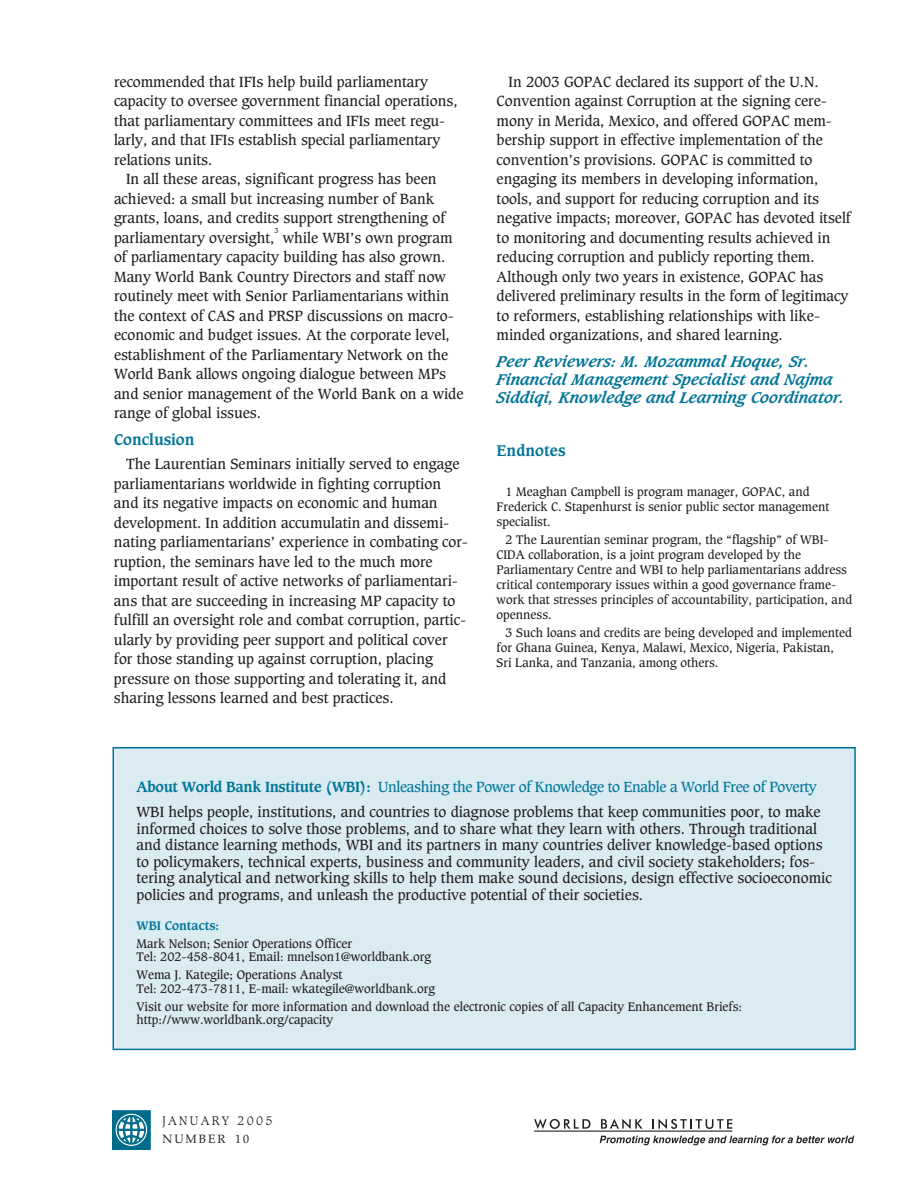
<style>
.page{position:relative;width:918px;height:1188px;background:#fff}
.page>*{position:absolute;margin:0;border:0;box-sizing:border-box;transform-origin:0 0}
.t1{font:italic 700 15px/18px "Caxton";color:#007598}
.t2{font:700 15px "Caxton";color:#007598}
.t3{font:14.25px/19.5px "Caxton";color:#231f20}
.t4{font:12px/15px "Caxton";color:#231f20}
.t5{font:700 12px "Caxton";color:#007598}
.t6{font:300 12px "Caxton";letter-spacing:.19em;color:#231f20}
.t7{font:12px "Palatino";letter-spacing:.16em;color:#231f20}
.t8{font:7.2px "Caxton";color:#231f20}
.s1{font-weight:700;color:#007598}
.s2{color:#007598}
</style>
<div class="page">
<svg style="left:534px;top:1119px;width:56px;height:10px"></svg>
<svg style="left:601px;top:1119px;width:42px;height:10px"></svg>
<svg style="left:652px;top:1119px;width:80px;height:10px"></svg>
<svg style="left:600px;top:1136px;width:254px;height:9px"></svg>
<hr style="left:534px;top:1131px;width:198px;height:1px;background:#231f20">
<div style="left:113px;top:748px;width:742px;height:301px;background:#daebf2"></div>
<div style="left:112px;top:747px;width:744px;height:303px;border:2px solid #007598"></div>
<div style="left:113px;top:1111px;width:37px;height:38px;background:#006c8b"></div>
<svg style="left:115px;top:1113px;width:33px;height:33px"></svg>
<div style="left:115px;top:1113px;width:33px;height:34px;border:1px solid #006c8b;border-radius:50%"></div>
<svg style="left:117px;top:1115px;width:29px;height:30px"></svg>
<svg style="left:118px;top:1116px;width:27px;height:28px"></svg>
<div style="left:112px;top:1111px;width:38px;height:38px;border:1px solid #006c8b"></div>
<p class="t3" style="left:114px;top:73px;width:345px">recommended that IFIs help build parliamentary capacity to oversee government financial operations, that parliamentary committees and IFIs meet regu&shy;larly, and that IFIs establish special parliamentary relations units.</p>
<p class="t3" style="left:114px;top:171px;width:333px;text-indent:12px">In all these areas, significant progress has been achieved: a small but increasing number of Bank grants, loans, and credits support strengthening of parliamentary oversight,</p>
<p class="t8" style="left:274px;top:228px;width:6px">3</p>
<p class="t3" style="left:114px;top:229px;width:351px;text-indent:169px">while WBI’s own program of parliamentary capacity building has also grown.<br>Many World Bank Country Directors and staff now routinely meet with Senior Parliamentarians within the context of CAS and PRSP discussions on macro&shy;economic and budget issues. At the corporate level, establishment of the Parliamentary Network on the World Bank allows ongoing dialogue between MPs and senior management of the World Bank on a wide range of global issues.</p>
<p class="t2" style="left:114px;top:433px;width:82px">Conclusion</p>
<p class="t3" style="left:114px;top:456px;width:355px;text-indent:12px">The Laurentian Seminars initially served to engage parliamentarians worldwide in fighting corruption and its negative impacts on economic and human development. In addition accumulatin and dissemi&shy;nating parliamentarians’ experience in combating cor&shy;ruption, the seminars have led to the much more important result of active networks of parliamentari&shy;ans that are succeeding in increasing MP capacity to fulfill an oversight role and combat corruption, partic&shy;ularly by providing peer support and political cover for those standing up against corruption, placing pressure on those supporting and tolerating it, and sharing lessons learned and best practices.</p>
<p class="t3" style="left:497px;top:73px;width:356px;text-indent:12px">In 2003 GOPAC declared its support of the U.N.<br>Convention against Corruption at the signing cere&shy;mony in Merida, Mexico, and offered GOPAC mem&shy;bership support in effective implementation of the convention’s provisions. GOPAC is committed to engaging its members in developing information, tools, and support for reducing corruption and its negative impacts; moreover, GOPAC has devoted itself to monitoring and documenting results achieved in reducing corruption and publicly reporting them.<br>Although only two years in existence, GOPAC has delivered preliminary results in the form of legitimacy to reformers, establishing relationships with like&shy;minded organizations, and shared learning.</p>
<p class="t1" style="left:497px;top:354px;width:349px">Peer Reviewers: M. Mozammal Hoque, Sr.<br>Financial Management Specialist and Najma<br>Siddiqi, Knowledge and Learning Coordinator.</p>
<p class="t2" style="left:497px;top:443px;width:70px">Endnotes</p>
<p class="t4" style="left:497px;top:485px;width:334px;text-indent:9px">1 Meaghan Campbell is program manager, GOPAC, and<br>Frederick C. Stapenhurst is senior public sector management specialist.</p>
<p class="t4" style="left:497px;top:533px;width:357px;text-indent:9px">2 The Laurentian seminar program, the “flagship” of WBI-CIDA collaboration, is a joint program developed by the Parliamentary Centre and WBI to help parliamentarians address critical contemporary issues within a good governance frame&shy;work that stresses principles of accountability, participation, and openness.</p>
<p class="t4" style="left:497px;top:626px;width:357px;text-indent:9px">3 Such loans and credits are being developed and implemented for Ghana Guinea, Kenya, Malawi, Mexico, Nigeria, Pakistan,<br>Sri Lanka, and Tanzania, among others.</p>
<p class="t3" style="left:136px;top:775px;width:686px;line-height:25.5px"><span class="s1">About World Bank Institute (WBI):</span> <span class="s2">Unleashing the Power of Knowledge to Enable a World Free of Poverty<br></span>WBI helps people, institutions, and countries to diagnose problems that keep communities poor, to make</p>
<p class="t3" style="left:136px;top:821px;width:697px;line-height:16.5px">informed choices to solve those problems, and to share what they learn with others. Through traditional and distance learning methods, WBI and its partners in many countries deliver knowledge-based options to policymakers, technical experts, business and community leaders, and civil society stakeholders; fos&shy;tering analytical and networking skills to help them make sound decisions, design effective socioeconomic policies and programs, and unleash the productive potential of their societies.</p>
<p class="t5" style="left:136px;top:920px;width:84px">WBI Contacts:</p>
<p class="t4" style="left:136px;top:938px;width:296px;line-height:13.5px">Mark Nelson; Senior Operations Officer<br>Tel: 202-458-8041, Email: mnelson1@worldbank.org</p>
<p class="t4" style="left:136px;top:969px;width:300px;line-height:13.5px">Wema J. Kategile; Operations Analyst<br>Tel: 202-473-7811, E-mail: wkategile@worldbank.org</p>
<p class="t4" style="left:136px;top:1001px;width:607px;line-height:13.5px">Visit our website for more information and download the electronic copies of all Capacity Enhancement Briefs: http://www.worldbank.org/capacity</p>
<p class="t6" style="left:162px;top:1116px;width:112px">JANUARY 2005</p>
<p class="t7" style="left:162px;top:1132px;width:88px">NUMBER 10</p>
</div>
